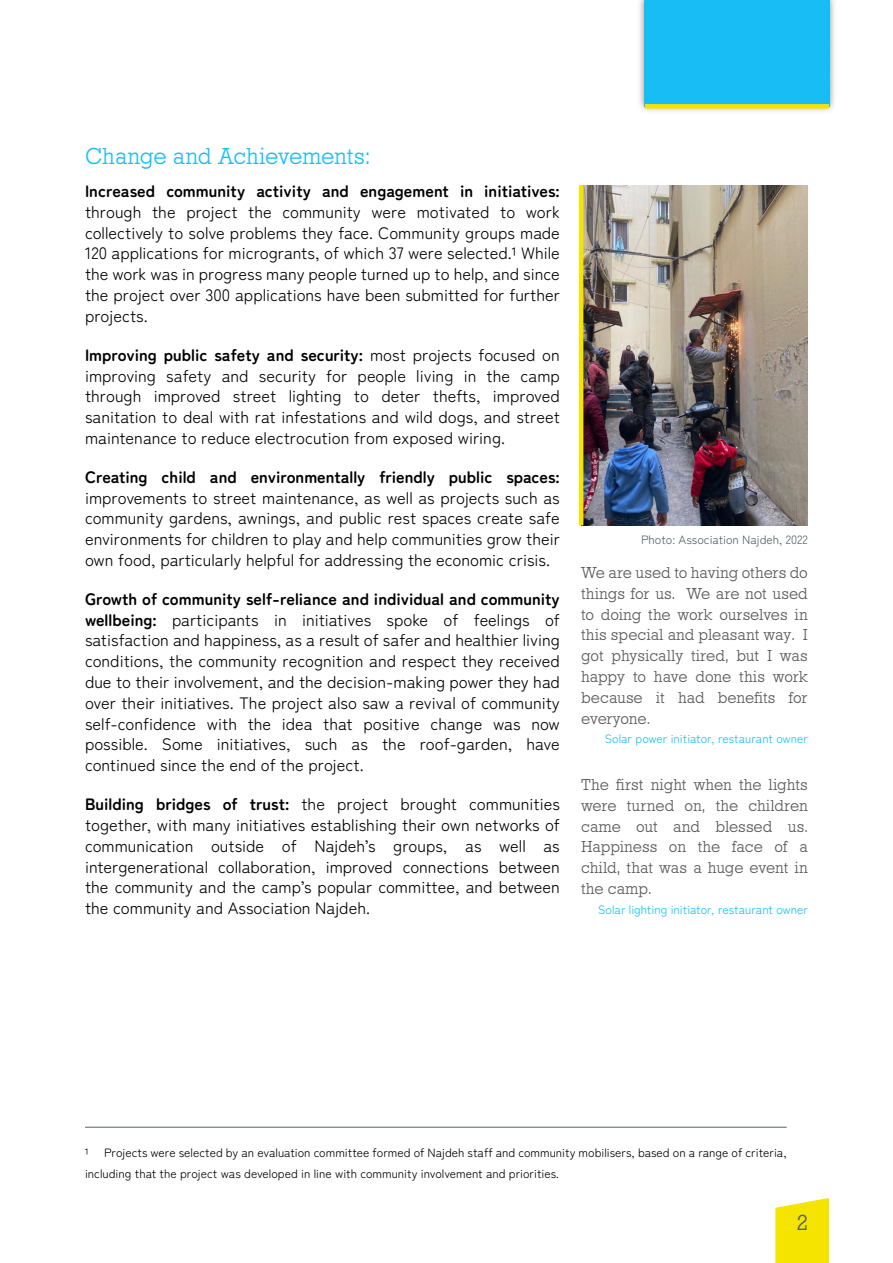
<style>
.page{position:relative;width:893px;height:1263px;background:#fff}
.page>*{position:absolute;margin:0;border:0;box-sizing:border-box;transform-origin:0 0}
.t1{font:300 24px "Rockingham";letter-spacing:-.015em;color:#18bef5}
.t2{font:300 22.5px "Rockingham";color:#53606b}
.t3{font:16.5px/20.9px "Zen Maru Gothic";color:#000;text-align:justify}
.t4{font:300 16.5px/20.9px "Rockingham";letter-spacing:-.01em;color:#595959;text-align:justify}
.t5{font:700 16.5px "Zen Maru Gothic";color:#000}
.t6{font:12px/20.9px "Zen Maru Gothic";color:#000}
.t7{font:12px "Zen Maru Gothic";color:#18bef5}
.t8{font:12px "Zen Maru Gothic";color:#53606b}
.s1{font-weight:700}
</style>
<div class="page">
<img style="left:639px;top:0;width:195px;height:111px">
<div style="left:645px;top:0;width:184px;height:104px;background:#17bdf4"></div>
<div style="left:645px;top:104px;width:184px;height:5px;background:#f5e400"></div>
<svg style="left:775px;top:1198px;width:54px;height:65px;background:#f5e614"></svg>
<hr style="left:85px;top:1127px;width:702px;height:1px;background:#53606b">
<img style="left:583px;top:185px;width:225px;height:340px">
<hr style="left:579px;top:185px;width:4px;height:340px;background:#f5e400">
<h1 class="t1" style="left:85px;top:145px;width:287px">Change and Achievements:</h1>
<p class="t5" style="left:85px;top:183px;width:476px">Increased community activity and engagement in initiatives:</p>
<p class="t3" style="left:85px;top:201px;width:476px">through the project the community were motivated to work collectively to solve problems they face. Community groups made 120 applications for microgrants, of which 37 were selected.¹ While the work was in progress many people turned up to help, and since the project over 300 applications have been submitted for further projects.</p>
<p class="t3" style="left:85px;top:344px;width:476px"><span class="s1">Improving public safety and security:</span> most projects focused on improving safety and security for people living in the camp through improved street lighting to deter thefts, improved sanitation to deal with rat infestations and wild dogs, and street maintenance to reduce electrocution from exposed wiring.</p>
<p class="t5" style="left:85px;top:468px;width:476px">Creating child and environmentally friendly public spaces:</p>
<p class="t3" style="left:85px;top:487px;width:476px">improvements to street maintenance, as well as projects such as community gardens, awnings, and public rest spaces create safe environments for children to play and help communities grow their own food, particularly helpful for addressing the economic crisis.</p>
<p class="t3" style="left:85px;top:588px;width:476px"><span class="s1">Growth of community self-reliance and individual and community wellbeing:</span> participants in initiatives spoke of feelings of satisfaction and happiness, as a result of safer and healthier living conditions, the community recognition and respect they received due to their involvement, and the decision-making power they had over their initiatives. The project also saw a revival of community self-confidence with the idea that positive change was now possible. Some initiatives, such as the roof-garden, have continued since the end of the project.</p>
<p class="t3" style="left:85px;top:793px;width:476px"><span class="s1">Building bridges of trust:</span> the project brought communities together, with many initiatives establishing their own networks of communication outside of Najdeh’s groups, as well as intergenerational collaboration, improved connections between the community and the camp’s popular committee, and between the community and Association Najdeh.</p>
<p class="t8" style="left:641px;top:534px;width:168px">Photo: Association Najdeh, 2022</p>
<p class="t4" style="left:581px;top:563px;width:228px">We are used to having others do things for us. We are not used to doing the work ourselves in this special and pleasant way. I got physically tired, but I was happy to have done this work because it had benefits for everyone.</p>
<p class="t7" style="left:605px;top:732px;width:204px">Solar power initiator, restaurant owner</p>
<p class="t4" style="left:581px;top:775px;width:228px">The first night when the lights were turned on, the children came out and blessed us.<br>Happiness on the face of a child, that was a huge event in the camp.</p>
<p class="t7" style="left:598px;top:903px;width:211px">Solar lighting initiator, restaurant owner</p>
<p class="t6" style="left:85px;top:1142px;width:5px">¹</p>
<p class="t6" style="left:85px;top:1142px;width:703px;text-indent:19px">Projects were selected by an evaluation committee formed of Najdeh staff and community mobilisers, based on a range of criteria, including that the project was developed in line with community involvement and priorities.</p>
<h2 class="t2" style="left:797px;top:1213px;width:13px">2</h2>
</div>
